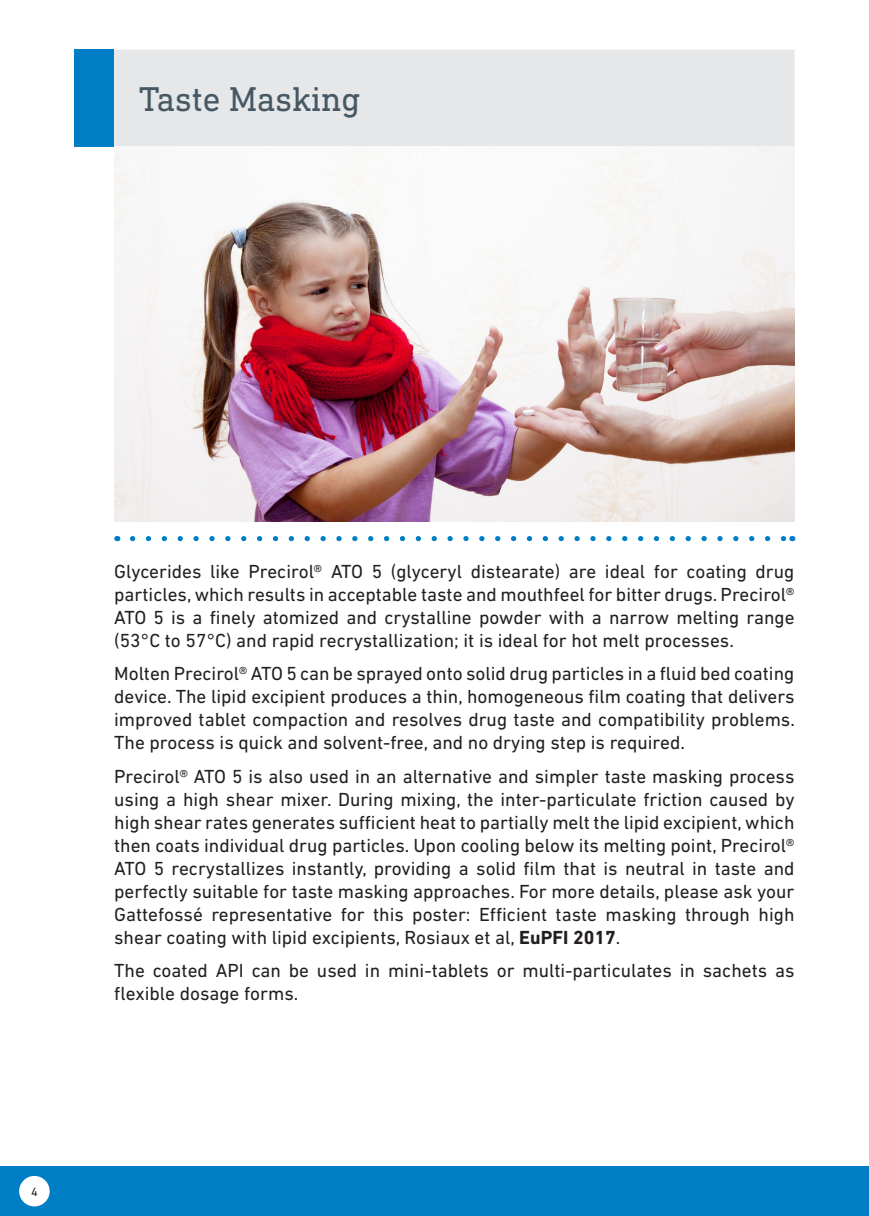
<style>
.page{position:relative;width:869px;height:1216px;background:#fff}
.page>*{position:absolute;margin:0;border:0;box-sizing:border-box;transform-origin:0 0}
.titre-page{font:35px "DIN Next Slab Pro";color:#475865}
.Tableau{font:19.25px/23.1px "DIN Next LT Pro";color:#231f20;text-align:justify}
.t1{font:12.25px "DIN Next LT Pro";color:#231f20}
.s1{font-weight:700}
</style>
<div class="page">
<div style="left:0;top:1166px;width:868px;height:49px;background:#007ec5"></div>
<div style="left:19px;top:1175px;width:31px;height:31px;background:#fff;border-radius:50%"></div>
<div style="left:114px;top:50px;width:680px;height:97px;background:#e6e7e9"></div>
<div style="left:74px;top:50px;width:40px;height:97px;background:#007ec5"></div>
<svg style="left:132px;top:536px;width:651px;height:5px"></svg>
<img style="left:114px;top:147px;width:680px;height:374px">
<p class="titre-page" style="left:139px;top:79px;width:223px">Taste Masking</p>
<p class="t1" style="left:31px;top:1184px;width:8px">4</p>
<p class="Tableau" style="left:114px;top:559px;width:681px">Glycerides like Precirol® ATO 5 (glyceryl distearate) are ideal for coating drug particles, which results in acceptable taste and mouthfeel for bitter drugs. Precirol® ATO 5 is a finely atomized and crystalline powder with a narrow melting range (53°C to 57°C) and rapid recrystallization; it is ideal for hot melt processes.</p>
<p class="Tableau" style="left:114px;top:661px;width:682px">Molten Precirol® ATO 5 can be sprayed onto solid drug particles in a fluid bed coating device. The lipid excipient produces a thin, homogeneous film coating that delivers improved tablet compaction and resolves drug taste and compatibility problems.<br>The process is quick and solvent-free, and no drying step is required.</p>
<p class="Tableau" style="left:114px;top:764px;width:681px">Precirol® ATO 5 is also used in an alternative and simpler taste masking process using a high shear mixer. During mixing, the inter-particulate friction caused by high shear rates generates sufficient heat to partially melt the lipid excipient, which then coats individual drug particles. Upon cooling below its melting point, Precirol® ATO 5 recrystallizes instantly, providing a solid film that is neutral in taste and perfectly suitable for taste masking approaches. For more details, please ask your Gattefossé representative for this poster: Efficient taste masking through high shear coating with lipid excipients, Rosiaux et al, <span class="s1">EuPFI 2017</span>.</p>
<p class="Tableau" style="left:114px;top:959px;width:681px">The coated API can be used in mini-tablets or multi-particulates in sachets as flexible dosage forms.</p>
</div>
